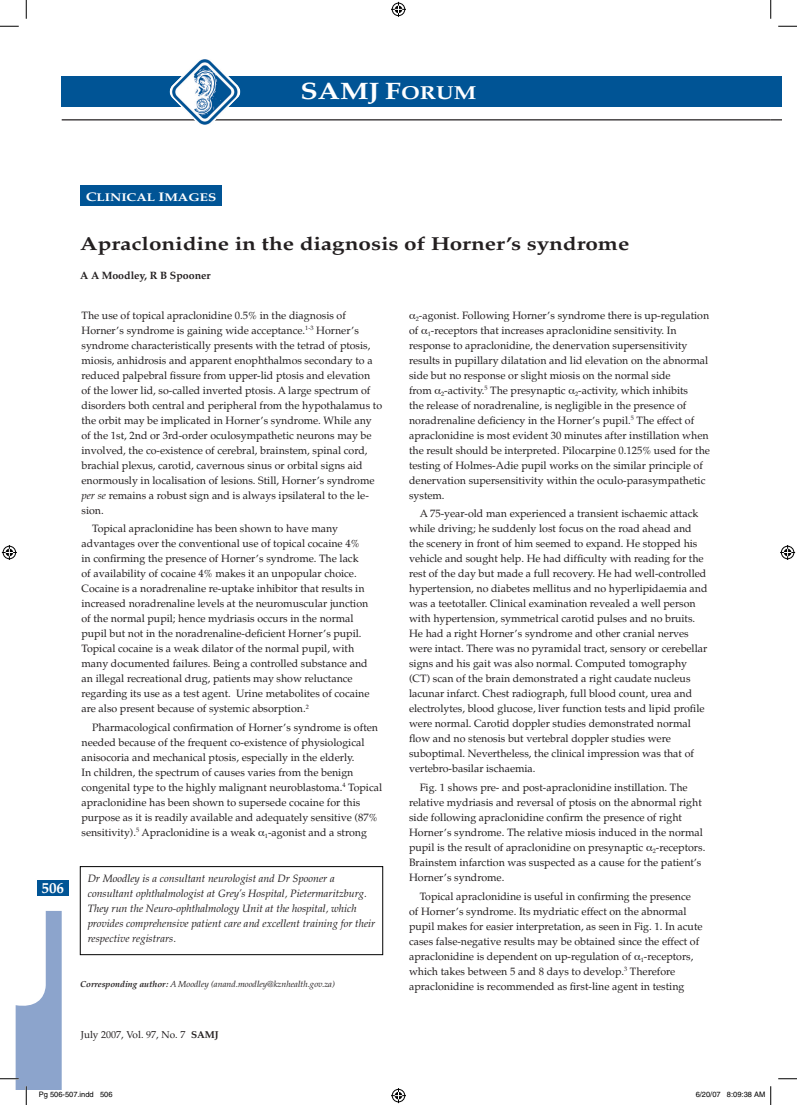
<style>
.page{position:relative;width:797px;height:1105px;background:#fff}
.page>*{position:absolute;margin:0;border:0;box-sizing:border-box;transform-origin:0 0}
.t1{font:700 23.75px "Palatino";color:#fff;scale:1.2 1}
.t2{font:700 18.75px "Palatino";color:#231f20;scale:1.2 1}
.t3{font:700 15px "Palatino";color:#fff}
.t4{font:700 11.25px "Palatino";color:#fff;scale:1.2 1}
.t5{font:10.62px/15px "Palatino";color:#231f20}
.t6{font:italic 10.62px/15px "Palatino";color:#231f20}
.t7{font:700 10.62px "Palatino";color:#231f20}
.t8{font:10px "Palatino";color:#231f20}
.t9{font:italic 8.75px "Palatino";color:#231f20}
.t10{font:7.5px "Helvetica";color:#000}
.s1{font-size:18.75px}
.s2{font-size:12.5px}
.s3{font-style:italic}
.s4{font-weight:700}
</style>
<div class="page">
<div style="left:62px;top:77px;width:708px;height:30px;background:#005495"></div>
<hr style="left:62px;top:119px;width:708px;height:1px;background:#231f20">
<img style="left:169px;top:59px;width:71px;height:66px">
<div style="left:38px;top:880px;width:31px;height:16px;background:#005495"></div>
<div style="left:770px;top:77px;width:11px;height:30px;background:#005495"></div>
<div style="left:80px;top:186px;width:142px;height:20px;background:#005495"></div>
<div style="left:80px;top:866px;width:303px;height:89px;border:1px solid #000"></div>
<svg style="left:0;top:25px;width:19px;height:2px"></svg>
<svg style="left:778px;top:25px;width:19px;height:2px"></svg>
<svg style="left:778px;top:1078px;width:19px;height:1px"></svg>
<svg style="left:25px;top:0;width:2px;height:19px"></svg>
<svg style="left:770px;top:0;width:1px;height:19px"></svg>
<svg style="left:391px;top:2px;width:15px;height:15px"></svg>
<svg style="left:391px;top:1088px;width:15px;height:15px"></svg>
<svg style="left:2px;top:545px;width:15px;height:15px"></svg>
<svg style="left:780px;top:545px;width:15px;height:15px"></svg>
<svg style="left:0;top:911px;width:94px;height:194px"></svg>
<svg style="left:770px;top:1086px;width:1px;height:19px"></svg>
<h1 class="t1" style="left:300px;top:76px;width:148px">SAMJ F<span class="s1">ORUM</span></h1>
<h3 class="t3" style="left:42px;top:878px;width:24px">506</h3>
<p class="t4" style="left:86px;top:190px;width:110px"><span class="s2">C</span>LINICAL <span class="s2">I</span>MAGES</p>
<h2 class="t2" style="left:80px;top:232px;width:459px">Apraclonidine in the diagnosis of Horner’s syndrome</h2>
<p class="t7" style="left:80px;top:268px;width:132px">A A Moodley, R B Spooner</p>
<p class="t5" style="left:81px;top:308px;width:302px">The use of topical apraclonidine 0.5% in the diagnosis of Horner’s syndrome is gaining wide acceptance.<sup>1-3</sup> Horner’s syndrome characteristically presents with the tetrad of ptosis, miosis, anhidrosis and apparent enophthalmos secondary to a reduced palpebral fissure from upper-lid ptosis and elevation of the lower lid, so-called inverted ptosis. A large spectrum of disorders both central and peripheral from the hypothalamus to the orbit may be implicated in Horner’s syndrome. While any of the 1st, 2nd or 3rd-order oculosympathetic neurons may be involved, the co-existence of cerebral, brainstem, spinal cord, brachial plexus, carotid, cavernous sinus or orbital signs aid enormously in localisation of lesions. Still, Horner’s syndrome <span class="s3">per se</span> remains a robust sign and is always ipsilateral to the le&shy;sion.</p>
<p class="t5" style="left:81px;top:521px;width:289px;text-indent:11px">Topical apraclonidine has been shown to have many advantages over the conventional use of topical cocaine 4% in confirming the presence of Horner’s syndrome. The lack of availability of cocaine 4% makes it an unpopular choice.<br>Cocaine is a noradrenaline re-uptake inhibitor that results in increased noradrenaline levels at the neuromuscular junction of the normal pupil; hence mydriasis occurs in the normal pupil but not in the noradrenaline-deficient Horner’s pupil.<br>Topical cocaine is a weak dilator of the normal pupil, with many documented failures. Being a controlled substance and an illegal recreational drug, patients may show reluctance regarding its use as a test agent. Urine metabolites of cocaine are also present because of systemic absorption.<sup>2</sup></p>
<p class="t5" style="left:81px;top:720px;width:302px;text-indent:11px">Pharmacological confirmation of Horner’s syndrome is often needed because of the frequent co-existence of physiological anisocoria and mechanical ptosis, especially in the elderly.<br>In children, the spectrum of causes varies from the benign congenital type to the highly malignant neuroblastoma.<sup>4</sup> Topical apraclonidine has been shown to supersede cocaine for this purpose as it is readily available and adequately sensitive (87% sensitivity).<sup>5</sup> Apraclonidine is a weak <sub>1</sub>-agonist and a strong</p>
<p class="t6" style="left:88px;top:871px;width:289px">Dr Moodley is a consultant neurologist and Dr Spooner a consultant ophthalmologist at Grey’s Hospital, Pietermaritzburg.<br>They run the Neuro-ophthalmology Unit at the hospital, which provides comprehensive patient care and excellent training for their respective registrars.</p>
<p class="t9" style="left:80px;top:979px;width:256px"><span class="s4">Corresponding author:</span> A Moodley (anand.moodley@kznhealth.gov.za)</p>
<p class="t8" style="left:81px;top:1029px;width:140px">July 2007, Vol. 97, No. 7 <span class="s4">SAMJ</span></p>
<p class="t5" style="left:409px;top:308px;width:302px;text-indent:7px"><sub>2</sub>-agonist. Following Horner’s syndrome there is up-regulation of <sub>1</sub>-receptors that increases apraclonidine sensitivity. In response to apraclonidine, the denervation supersensitivity results in pupillary dilatation and lid elevation on the abnormal side but no response or slight miosis on the normal side<br>from <sub>2</sub>-activity.<sup>5</sup> The presynaptic <sub>2</sub>-activity, which inhibits<br>the release of noradrenaline, is negligible in the presence of noradrenaline deficiency in the Horner’s pupil.<sup>5</sup> The effect of apraclonidine is most evident 30 minutes after instillation when the result should be interpreted. Pilocarpine 0.125% used for the testing of Holmes-Adie pupil works on the similar principle of denervation supersensitivity within the oculo-parasympathetic system.</p>
<p class="t5" style="left:409px;top:506px;width:300px;text-indent:11px">A 75-year-old man experienced a transient ischaemic attack while driving; he suddenly lost focus on the road ahead and the scenery in front of him seemed to expand. He stopped his vehicle and sought help. He had difficulty with reading for the rest of the day but made a full recovery. He had well-controlled hypertension, no diabetes mellitus and no hyperlipidaemia and was a teetotaller. Clinical examination revealed a well person with hypertension, symmetrical carotid pulses and no bruits.<br>He had a right Horner’s syndrome and other cranial nerves were intact. There was no pyramidal tract, sensory or cerebellar signs and his gait was also normal. Computed tomography (CT) scan of the brain demonstrated a right caudate nucleus lacunar infarct. Chest radiograph, full blood count, urea and electrolytes, blood glucose, liver function tests and lipid profile were normal. Carotid doppler studies demonstrated normal flow and no stenosis but vertebral doppler studies were suboptimal. Nevertheless, the clinical impression was that of vertebro-basilar ischaemia.</p>
<p class="t5" style="left:409px;top:780px;width:298px;text-indent:11px">Fig. 1 shows pre- and post-apraclonidine instillation. The relative mydriasis and reversal of ptosis on the abnormal right side following apraclonidine confirm the presence of right Horner’s syndrome. The relative miosis induced in the normal pupil is the result of apraclonidine on presynaptic <sub>2</sub>-receptors.<br>Brainstem infarction was suspected as a cause for the patient’s Horner’s syndrome.</p>
<p class="t5" style="left:409px;top:889px;width:295px;text-indent:11px">Topical apraclonidine is useful in confirming the presence of Horner’s syndrome. Its mydriatic effect on the abnormal pupil makes for easier interpretation, as seen in Fig. 1. In acute cases false-negative results may be obtained since the effect of apraclonidine is dependent on up-regulation of <sub>1</sub>-receptors, which takes between 5 and 8 days to develop.<sup>3</sup> Therefore apraclonidine is recommended as first-line agent in testing</p>
<p class="t10" style="left:39px;top:1090px;width:75px">Pg 506-507.indd 506</p>
<p class="t10" style="left:695px;top:1090px;width:71px">6/20/07 8:09:38 AM</p>
</div>
